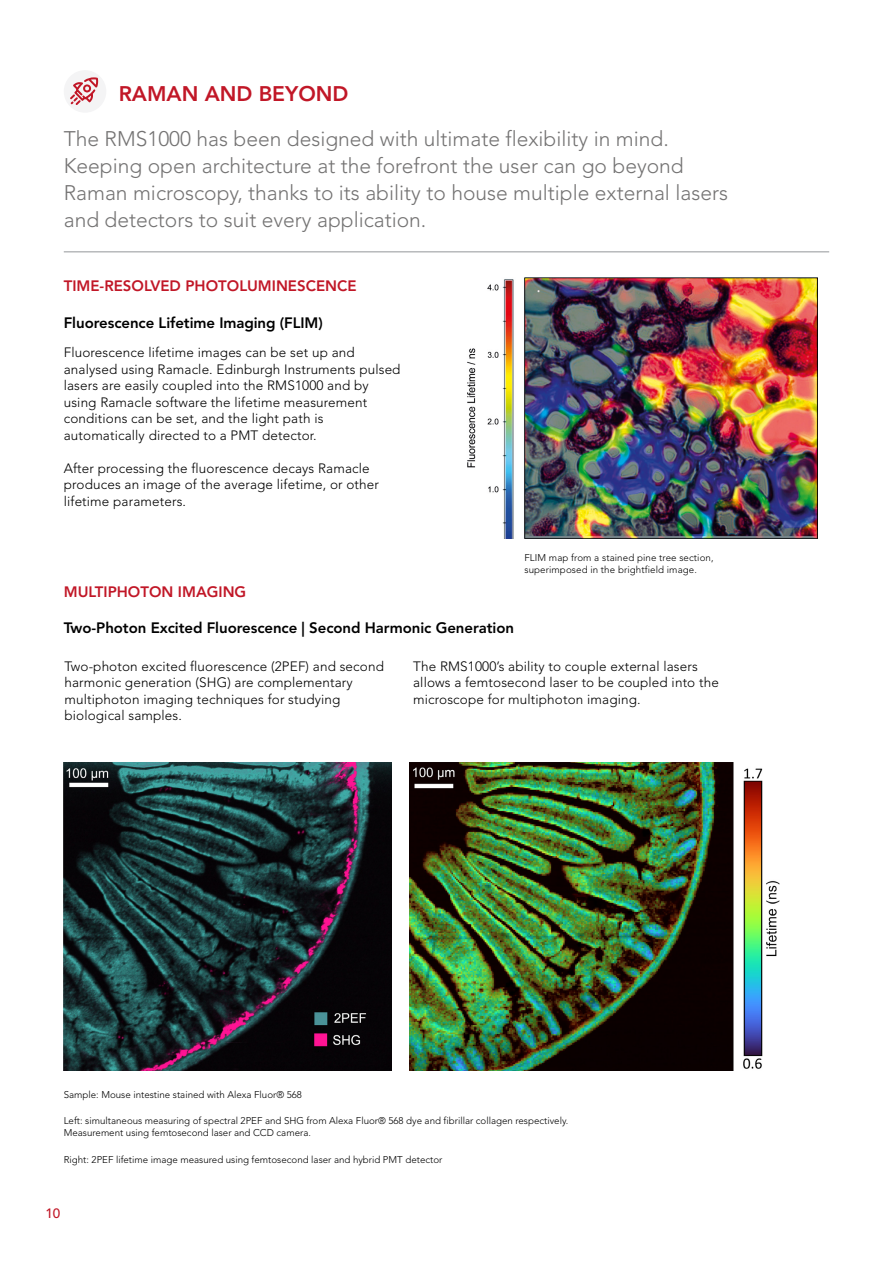
<style>
.page{position:relative;width:893px;height:1263px;background:#fff}
.page>*{position:absolute;margin:0;border:0;box-sizing:border-box;transform-origin:0 0}
.Contents_Intro{font:300 21px/27px "Avenir LT Std";color:#747373}
.Header_1{font:800 21px "Avenir LT Std";color:#c11727}
.Header_3{font:800 15px "Avenir LT Std";letter-spacing:-.005em;color:#000}
.Header_2___RED{font:800 15px "Avenir LT Std";color:#c11727}
.Body_Text{font:300 13.5px/16.5px "Avenir LT Std";letter-spacing:.01em;color:#000}
.t1{font:500 13.5px "Avenir LT Std";color:#c11727}
.Text_-_Specifications{font:300 9.75px/12px "Avenir LT Std";color:#000}
</style>
<div class="page">
<img style="left:467px;top:277px;width:351px;height:261px">
<div style="left:64px;top:70px;width:42px;height:43px;background:#f4f4f5;border-radius:50%"></div>
<svg style="left:70px;top:77px;width:28px;height:28px"></svg>
<hr style="left:64px;top:252px;width:765px;height:1px;background:#94969a">
<img style="left:64px;top:763px;width:327px;height:308px">
<img style="left:410px;top:763px;width:370px;height:308px">
<p class="Header_1" style="left:119px;top:81px;width:231px">RAMAN AND BEYOND</p>
<p class="Contents_Intro" style="left:64px;top:126px;width:666px">The RMS1000 has been designed with ultimate flexibility in mind.<br>Keeping open architecture at the forefront the user can go beyond Raman microscopy, thanks to its ability to house multiple external lasers and detectors to suit every application.</p>
<p class="Header_2___RED" style="left:64px;top:277px;width:294px">TIME-RESOLVED PHOTOLUMINESCENCE</p>
<p class="Header_3" style="left:64px;top:314px;width:261px">Fluorescence Lifetime Imaging (FLIM)</p>
<p class="Body_Text" style="left:64px;top:344px;width:338px">Fluorescence lifetime images can be set up and analysed using Ramacle. Edinburgh Instruments pulsed lasers are easily coupled into the RMS1000 and by using Ramacle software the lifetime measurement conditions can be set, and the light path is automatically directed to a PMT detector.</p>
<p class="Body_Text" style="left:64px;top:460px;width:317px">After processing the fluorescence decays Ramacle produces an image of the average lifetime, or other lifetime parameters.</p>
<p class="Header_2___RED" style="left:64px;top:582px;width:184px">MULTIPHOTON IMAGING</p>
<p class="Header_3" style="left:64px;top:619px;width:452px">Two-Photon Excited Fluorescence | Second Harmonic Generation</p>
<p class="Text_-_Specifications" style="left:524px;top:551px;width:191px">FLIM map from a stained pine tree section, superimposed in the brightfield image.</p>
<p class="Body_Text" style="left:64px;top:658px;width:321px">Two-photon excited fluorescence (2PEF) and second harmonic generation (SHG) are complementary multiphoton imaging techniques for studying biological samples.</p>
<p class="Body_Text" style="left:413px;top:658px;width:307px">The RMS1000’s ability to couple external lasers allows a femtosecond laser to be coupled into the microscope for multiphoton imaging.</p>
<p class="Text_-_Specifications" style="left:64px;top:1088px;width:240px">Sample: Mouse intestine stained with Alexa Fluor® 568</p>
<p class="Text_-_Specifications" style="left:64px;top:1115px;width:506px">Left: simultaneous measuring of spectral 2PEF and SHG from Alexa Fluor® 568 dye and fibrillar collagen respectively.<br>Measurement using femtosecond laser and CCD camera.</p>
<p class="Text_-_Specifications" style="left:64px;top:1154px;width:380px">Right: 2PEF lifetime image measured using femtosecond laser and hybrid PMT detector</p>
<p class="t1" style="left:45px;top:1205px;width:17px">10</p>
</div>
